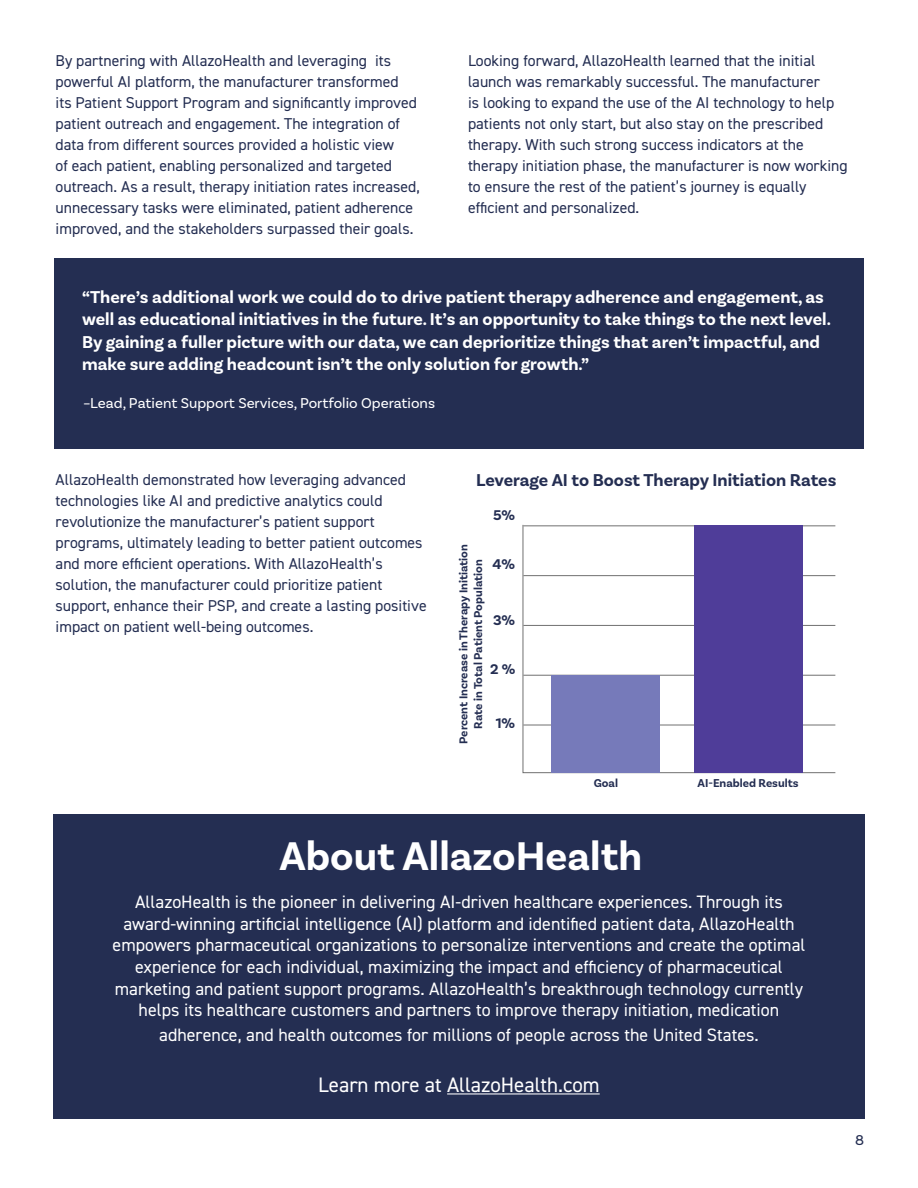
<style>
.page{position:relative;width:918px;height:1188px;background:#fff}
.page>*{position:absolute;margin:0;border:0;box-sizing:border-box;transform-origin:0 0}
.t1{font:700 42px "Basic Sans";color:#fff}
.t2{font:21px "DIN2014";color:#fff}
.t3{font:18px/21.6px "DIN2014";color:#fff;text-align:center}
.t4{font:700 18px/22.5px "Basic Sans";color:#fff}
.t5{font:700 18px "Basic Sans";color:#242e52}
.t6{font:15.75px/21px "DIN2014";color:#242e52}
.t7{font:15px "Basic Sans";color:#fff}
.t8{font:15px "Basic Sans";color:#242e52}
.t9{font:700 14.85px "Basic Sans";color:#242e52}
.t10{font:700 12px "Basic Sans";color:#242e52}
</style>
<div class="page">
<div style="left:53px;top:814px;width:812px;height:305px;background:#242e52"></div>
<hr style="left:447px;top:1093px;width:153px;height:1px;background:#fff">
<svg style="left:522px;top:525px;width:314px;height:248px"></svg>
<hr style="left:523px;top:725px;width:312px;height:1px;background:#707070">
<hr style="left:523px;top:675px;width:312px;height:1px;background:#707070">
<hr style="left:523px;top:625px;width:312px;height:1px;background:#707070">
<hr style="left:523px;top:575px;width:312px;height:1px;background:#707070">
<hr style="left:523px;top:525px;width:312px;height:1px;background:#707070">
<div style="left:552px;top:676px;width:108px;height:97px;background:#767aba"></div>
<div style="left:694px;top:525px;width:109px;height:247px;background:#4f3d99"></div>
<div style="left:54px;top:258px;width:810px;height:190px;background:#242e52"></div>
<p class="t6" style="left:56px;top:50px;width:366px">By partnering with AllazoHealth and leveraging its powerful AI platform, the manufacturer transformed<br>its Patient Support Program and significantly improved patient outreach and engagement. The integration of data from different sources provided a holistic view<br>of each patient, enabling personalized and targeted outreach. As a result, therapy initiation rates increased, unnecessary tasks were eliminated, patient adherence improved, and the stakeholders surpassed their goals.</p>
<p class="t6" style="left:468px;top:50px;width:381px">Looking forward, AllazoHealth learned that the initial launch was remarkably successful. The manufacturer<br>is looking to expand the use of the AI technology to help patients not only start, but also stay on the prescribed therapy. With such strong success indicators at the therapy initiation phase, the manufacturer is now working to ensure the rest of the patient’s journey is equally efficient and personalized.</p>
<p class="t4" style="left:82px;top:286px;width:750px">“There’s additional work we could do to drive patient therapy adherence and engagement, as well as educational initiatives in the future. It’s an opportunity to take things to the next level.<br>By gaining a fuller picture with our data, we can deprioritize things that aren’t impactful, and make sure adding headcount isn’t the only solution for growth.”</p>
<p class="t7" style="left:83px;top:394px;width:353px">–Lead, Patient Support Services, Portfolio Operations</p>
<p class="t6" style="left:56px;top:469px;width:373px">AllazoHealth demonstrated how leveraging advanced technologies like AI and predictive analytics could revolutionize the manufacturer’s patient support programs, ultimately leading to better patient outcomes and more efficient operations. With AllazoHealth’s solution, the manufacturer could prioritize patient support, enhance their PSP, and create a lasting positive impact on patient well-being outcomes.</p>
<p class="t5" style="left:476px;top:469px;width:362px">Leverage AI to Boost Therapy Initiation Rates</p>
<p class="t9" style="left:493px;top:506px;width:24px">5%</p>
<p class="t10" style="left:456px;top:744px;width:201px;rotate:-90deg">Percent Increase in Therapy Initiation</p>
<p class="t9" style="left:493px;top:555px;width:24px">4%</p>
<p class="t10" style="left:471px;top:729px;width:171px;rotate:-90deg">Rate in Total Patient Population</p>
<p class="t9" style="left:493px;top:611px;width:24px">3%</p>
<p class="t9" style="left:490px;top:660px;width:27px">2 %</p>
<p class="t9" style="left:496px;top:714px;width:21px">1%</p>
<p class="t10" style="left:594px;top:775px;width:26px">Goal</p>
<p class="t10" style="left:698px;top:775px;width:103px">AI-Enabled Results</p>
<p class="t1" style="left:279px;top:830px;width:364px">About AllazoHealth</p>
<p class="t3" style="left:135px;top:891px;width:649px">AllazoHealth is the pioneer in delivering AI-driven healthcare experiences. Through its</p>
<p class="t3" style="left:113px;top:913px;width:694px">award-winning artificial intelligence (AI) platform and identified patient data, AllazoHealth empowers pharmaceutical organizations to personalize interventions and create the optimal experience for each individual, maximizing the impact and efficiency of pharmaceutical marketing and patient support programs. AllazoHealth’s breakthrough technology currently helps its healthcare customers and partners to improve therapy initiation, medication</p>
<p class="t3" style="left:159px;top:1024px;width:601px">adherence, and health outcomes for millions of people across the United States.</p>
<p class="t2" style="left:318px;top:1072px;width:283px">Learn more at AllazoHealth.com</p>
<p class="t8" style="left:855px;top:1131px;width:10px">8</p>
</div>
